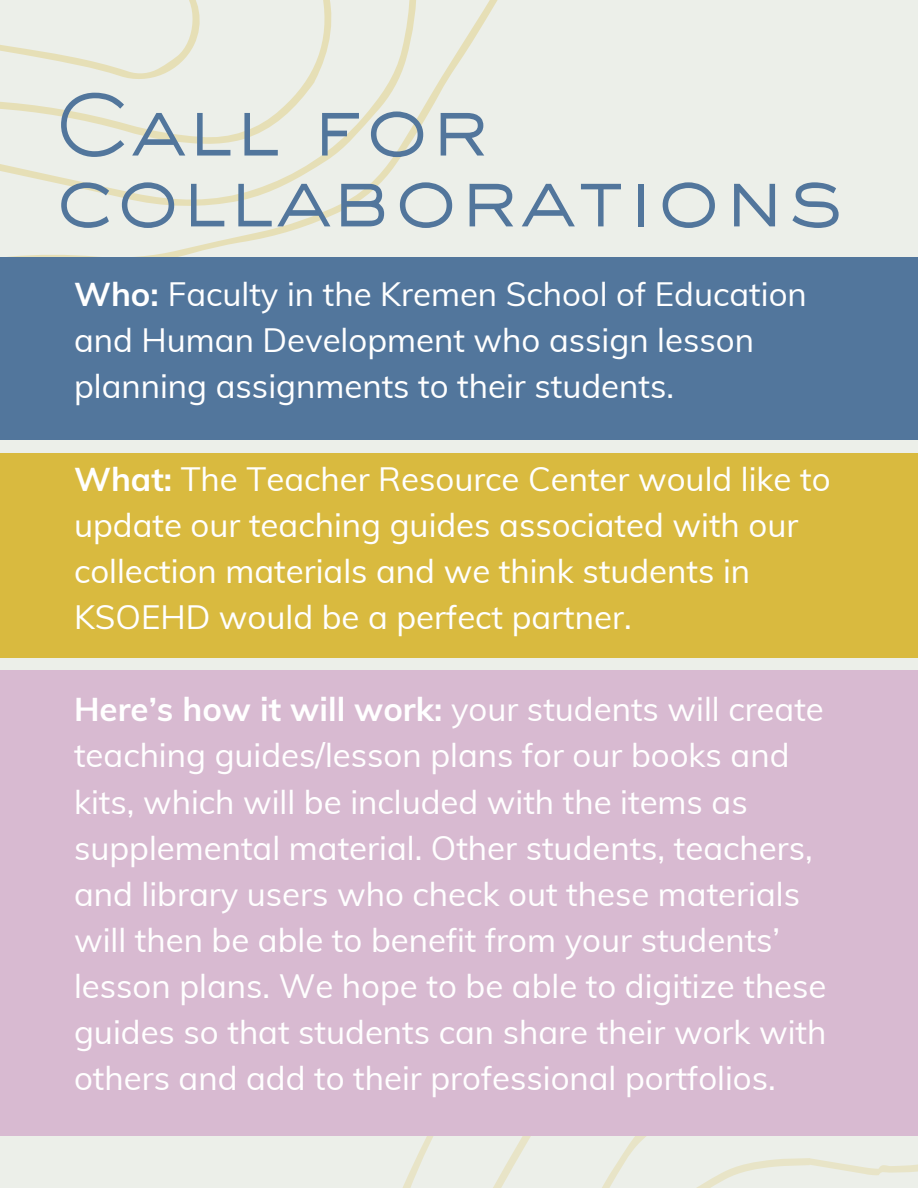
<style>
.page{position:relative;width:918px;height:1188px;background:#ecefe9}
.page>*{position:absolute;margin:0;border:0;box-sizing:border-box;transform-origin:0 0}
.t1{font:300 82.5px/70.8px "Sackers Gothic Std";color:#52769c}
.t2{font:48.15px "Muli";color:#52769c}
.t3{font:33px/46.2px "Muli";color:#fff}
.s1{font-weight:700}
</style>
<div class="page">
<svg style="left:403px;top:1136px;width:515px;height:52px"></svg>
<svg style="left:0;top:0;width:498px;height:257px"></svg>
<div style="left:0;top:257px;width:918px;height:183px;background:#52769c"></div>
<div style="left:0;top:453px;width:918px;height:204px;background:#d9ba3f"></div>
<div style="left:0;top:671px;width:918px;height:465px;background:#d8bad1"></div>
<h2 class="t2" style="left:54px;top:75px;width:168px">NOTED</h2>
<p class="t1" style="left:54px;top:99px;width:791px">Call for collaborations</p>
<h1 class="t3" style="left:74px;top:271px;width:734px"><span class="s1">Who:</span> Faculty in the Kremen School of Education and Human Development who assign lesson planning assignments to their students.</h1>
<p class="t3" style="left:74px;top:455px;width:758px"><span class="s1">What:</span> The Teacher Resource Center would like to update our teaching guides associated with our collection materials and we think students in KSOEHD would be a perfect partner.</p>
<p class="t3" style="left:74px;top:686px;width:754px"><span class="s1">Here’s how it will work:</span> your students will create teaching guides/lesson plans for our books and kits, which will be included with the items as supplemental material. Other students, teachers, and library users who check out these materials will then be able to benefit from your students’ lesson plans. We hope to be able to digitize these guides so that students can share their work with others and add to their professional portfolios.</p>
</div>
